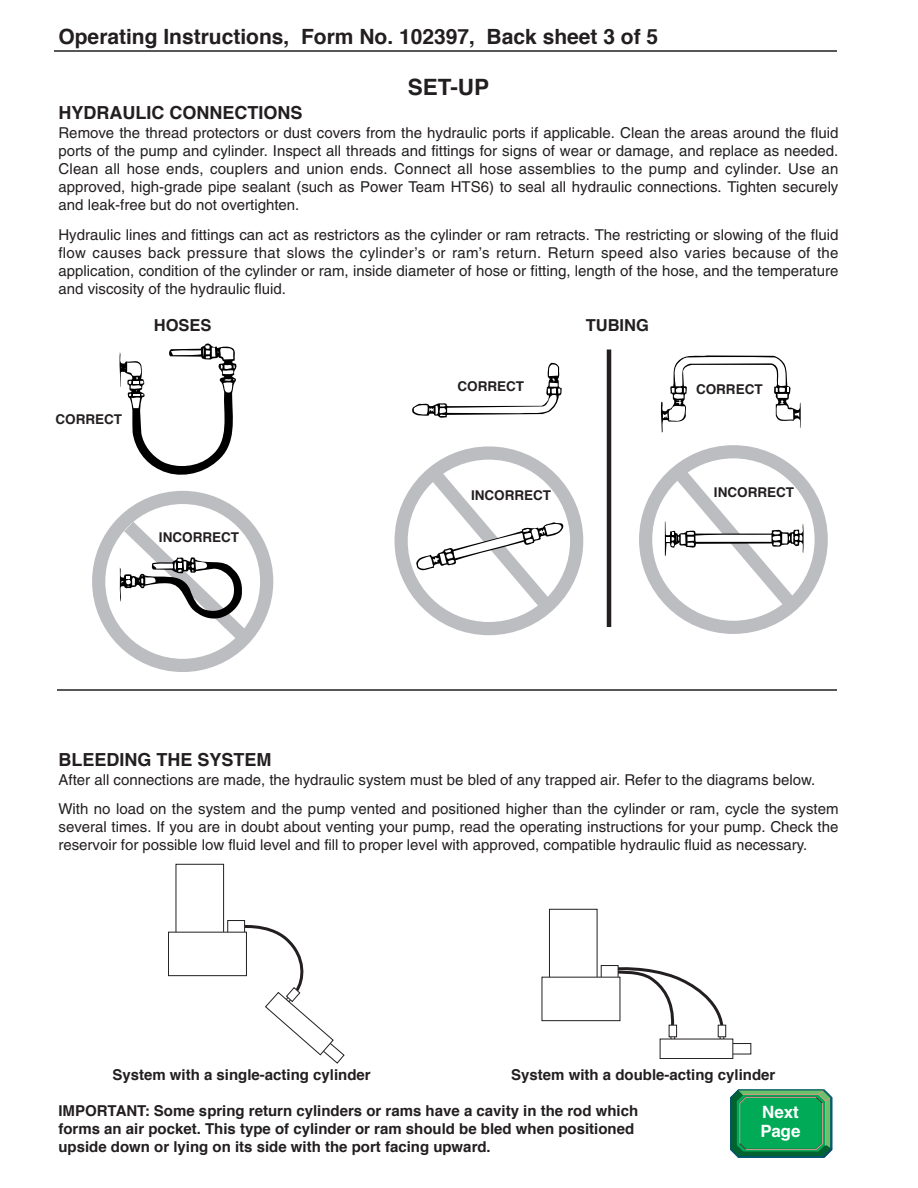
<style>
.page{position:relative;width:918px;height:1188px;background:#fff}
.page>*{position:absolute;margin:0;border:0;box-sizing:border-box;transform-origin:0 0}
.t1{font:700 22.5px "Helvetica";color:#231f20}
.t2{font:700 21px "Helvetica";color:#231f20}
.t3{font:700 18px "Helvetica";color:#231f20}
.t4{font:700 16.95px/19.4px "Helvetica";letter-spacing:-.005em;color:#fff}
.t5{font:700 16.5px "Helvetica";color:#231f20}
.t6{font:15px/18px "Helvetica";color:#231f20;text-align:justify}
.t7{font:700 15px/18px "Helvetica";color:#231f20}
.t8{font:700 13.5px "Helvetica";color:#231f20}
</style>
<div class="page">
<hr style="left:54px;top:50px;width:783px;height:2px;background:#231f20">
<svg style="left:119px;top:343px;width:118px;height:132px"></svg>
<div style="left:92px;top:491px;width:181px;height:181px;border:13px solid #bcbdc0;border-radius:50%"></div>
<svg style="left:110px;top:508px;width:150px;height:145px"></svg>
<div style="left:54px;top:412px;width:72px;height:18px;background:#fff"></div>
<hr style="left:57px;top:689px;width:780px;height:2px;background:#231f20">
<div style="left:176px;top:864px;width:48px;height:73px;border:1px solid #231f20"></div>
<div style="left:227px;top:920px;width:18px;height:15px;border:1px solid #231f20"></div>
<div style="left:168px;top:932px;width:78px;height:44px;background:#fff"></div>
<div style="left:168px;top:932px;width:79px;height:44px;border:1px solid #231f20"></div>
<svg style="left:233px;top:923px;width:112px;height:141px"></svg>
<div style="left:549px;top:909px;width:48px;height:73px;border:1px solid #231f20"></div>
<div style="left:601px;top:965px;width:17px;height:15px;border:1px solid #231f20"></div>
<div style="left:542px;top:977px;width:78px;height:44px;background:#fff"></div>
<div style="left:542px;top:977px;width:78px;height:44px;border:1px solid #231f20"></div>
<div style="left:730px;top:1043px;width:21px;height:11px;border:1px solid #231f20"></div>
<svg style="left:612px;top:967px;width:113px;height:73px"></svg>
<div style="left:718px;top:1025px;width:8px;height:12px;background:#fff"></div>
<div style="left:718px;top:1025px;width:8px;height:12px;border:1px solid #231f20"></div>
<div style="left:660px;top:1039px;width:73px;height:20px;background:#fff"></div>
<div style="left:660px;top:1039px;width:73px;height:20px;border:1px solid #231f20"></div>
<svg style="left:660px;top:355px;width:141px;height:77px"></svg>
<svg style="left:412px;top:363px;width:150px;height:55px"></svg>
<div style="left:395px;top:446px;width:188px;height:189px;border:13px solid #bcbdc0;border-radius:50%"></div>
<div style="left:639px;top:445px;width:189px;height:189px;border:13px solid #bcbdc0;border-radius:50%"></div>
<svg style="left:663px;top:457px;width:147px;height:167px"></svg>
<svg style="left:416px;top:458px;width:150px;height:167px"></svg>
<hr style="left:607px;top:350px;width:4px;height:277px;background:#231f20">
<div style="left:456px;top:380px;width:72px;height:18px;background:#fff"></div>
<div style="left:694px;top:382px;width:72px;height:22px;background:#fff"></div>
<svg style="left:730px;top:1090px;width:102px;height:68px;background:#189c5a"></svg>
<h2 class="t2" style="left:58px;top:28px;width:601px">Operating Instructions, Form No. 102397, Back sheet 3 of 5</h2>
<h1 class="t1" style="left:408px;top:78px;width:83px">SET-UP</h1>
<p class="t3" style="left:58px;top:105px;width:245px">HYDRAULIC CONNECTIONS</p>
<p class="t6" style="left:58px;top:126px;width:782px">Remove the thread protectors or dust covers from the hydraulic ports if applicable. Clean the areas around the fluid ports of the pump and cylinder. Inspect all threads and fittings for signs of wear or damage, and replace as needed.<br>Clean all hose ends, couplers and union ends. Connect all hose assemblies to the pump and cylinder. Use an approved, high-grade pipe sealant (such as Power Team HTS6) to seal all hydraulic connections. Tighten securely and leak-free but do not overtighten.</p>
<p class="t6" style="left:58px;top:227px;width:782px">Hydraulic lines and fittings can act as restrictors as the cylinder or ram retracts. The restricting or slowing of the fluid flow causes back pressure that slows the cylinder’s or ram’s return. Return speed also varies because of the application, condition of the cylinder or ram, inside diameter of hose or fitting, length of the hose, and the temperature and viscosity of the hydraulic fluid.</p>
<p class="t5" style="left:154px;top:318px;width:59px">HOSES</p>
<p class="t5" style="left:586px;top:318px;width:65px">TUBING</p>
<p class="t8" style="left:56px;top:413px;width:68px">CORRECT</p>
<p class="t8" style="left:159px;top:532px;width:82px">INCORRECT</p>
<p class="t8" style="left:458px;top:380px;width:68px">CORRECT</p>
<p class="t8" style="left:696px;top:383px;width:68px">CORRECT</p>
<p class="t8" style="left:471px;top:490px;width:82px">INCORRECT</p>
<p class="t8" style="left:714px;top:487px;width:82px">INCORRECT</p>
<p class="t3" style="left:58px;top:752px;width:215px">BLEEDING THE SYSTEM</p>
<p class="t6" style="left:58px;top:767px;width:782px;line-height:29.2px">After all connections are made, the hydraulic system must be bled of any trapped air. Refer to the diagrams below.<br>With no load on the system and the pump vented and positioned higher than the cylinder or ram, cycle the system</p>
<p class="t6" style="left:58px;top:819px;width:782px">several times. If you are in doubt about venting your pump, read the operating instructions for your pump. Check the reservoir for possible low fluid level and fill to proper level with approved, compatible hydraulic fluid as necessary.</p>
<p class="t7" style="left:112px;top:1067px;width:260px">System with a single-acting cylinder</p>
<p class="t7" style="left:511px;top:1067px;width:266px">System with a double-acting cylinder</p>
<p class="t7" style="left:58px;top:1103px;width:581px">IMPORTANT: Some spring return cylinders or rams have a cavity in the rod which forms an air pocket. This type of cylinder or ram should be bled when positioned upside down or lying on its side with the port facing upward.</p>
<p class="t4" style="left:761px;top:1104px;width:42px">Next<br>Page</p>
</div>
